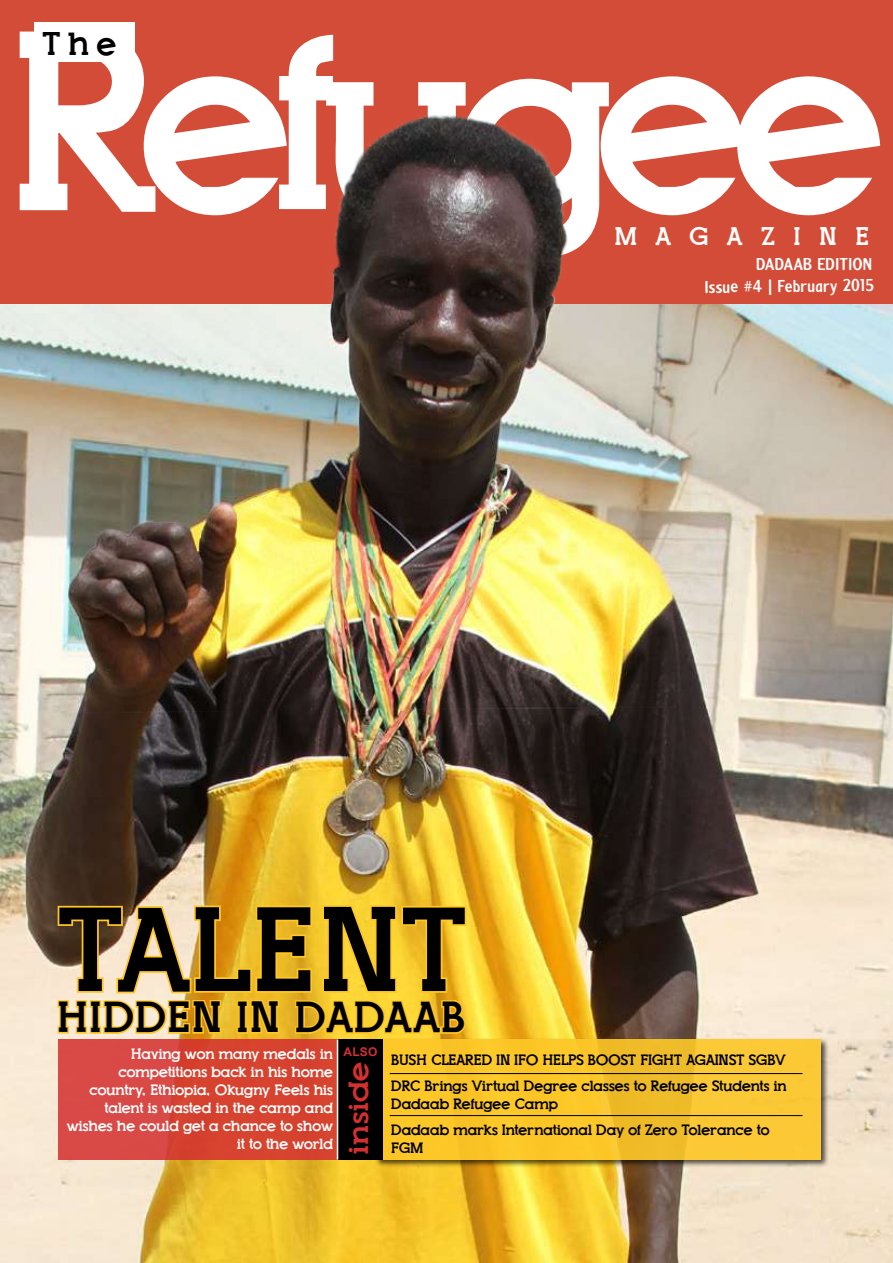
<style>
.page{position:relative;width:893px;height:1263px;background:#fff}
.page>*{position:absolute;margin:0;border:0;box-sizing:border-box;transform-origin:0 0}
.t1{font:119.25px "Top Modern";letter-spacing:.025em;color:#000}
.t2{font:43.5px "Top Modern";letter-spacing:.05em;color:#000}
.t3{font:32.85px "Top Modern";color:#000}
.t4{font:28.5px "Top Modern";letter-spacing:.02em;color:#d43030;scale:1.13 1}
.t5{font:25.5px "Top Modern";letter-spacing:.755em;color:#fff}
.t6{font:18px/22.2px "Anna";letter-spacing:-.01em;color:#fff;text-align:right}
.t7{font:15px/18px "Top Modern";letter-spacing:-.005em;color:#000}
.t8{font:15px/18px "Top Modern";letter-spacing:-.005em;color:#fff;text-align:right}
.t9{font:700 12px "Arial";color:#d43030}
</style>
<div class="page">
<img style="left:0;top:303px;width:893px;height:960px">
<div style="left:58px;top:1039px;width:282px;height:121px;background:linear-gradient(to right,#d94a49,#d64128)"></div>
<div style="left:0;top:0;width:893px;height:303px;background:#d34c37"></div>
<svg style="left:20px;top:32px;width:860px;height:226px"></svg>
<div style="left:34px;top:22px;width:101px;height:40px;background:#fff"></div>
<div style="left:374px;top:1038px;width:455px;height:130px;background:#000;opacity:.75"></div>
<div style="left:376px;top:1039px;width:444px;height:121px;background:linear-gradient(to right,#f6c121,#fac735)"></div>
<svg style="left:56px;top:902px;width:412px;height:142px;background:#e9bc46"></svg>
<hr style="left:390px;top:1073px;width:412px;height:1px;background:#000">
<hr style="left:390px;top:1115px;width:412px;height:1px;background:#000">
<div style="left:338px;top:1039px;width:44px;height:121px;background:#000"></div>
<hr style="left:337px;top:1039px;width:1px;height:121px;background:#fff">
<h3 class="t3" style="left:42px;top:27px;width:76px">The</h3>
<h3 class="t5" style="left:615px;top:224px;width:255px">MAGAZINE</h3>
<p class="t6" style="left:704px;top:252px;width:172px">DADAAB EDITION<br>Issue #4 | February 2015</p>
<h1 class="t1" style="left:56px;top:892px;width:412px">TALENT</h1>
<h2 class="t2" style="left:56px;top:996px;width:411px">HIDDEN IN DADAAB</h2>
<p class="t7" style="left:391px;top:1051px;width:396px">BUSH CLEARED IN IFO HELPS BOOST FIGHT AGAINST SGBV</p>
<p class="t9" style="left:344px;top:1044px;width:35px">ALSO</p>
<p class="t8" style="left:67px;top:1045px;width:268px">Having won many medals in competitions back in his home country, Ethiopia, Okugny Feels his talent is wasted in the camp and wishes he could get a chance to show it to the world</p>
<h3 class="t4" style="left:345px;top:1153px;width:83px;rotate:-90deg">inside</h3>
<p class="t7" style="left:391px;top:1077px;width:397px">DRC Brings Virtual Degree classes to Refugee Students in<br>Dadaab Refugee Camp</p>
<p class="t7" style="left:391px;top:1121px;width:380px">Dadaab marks International Day of Zero Tolerance to<br>FGM</p>
</div>
